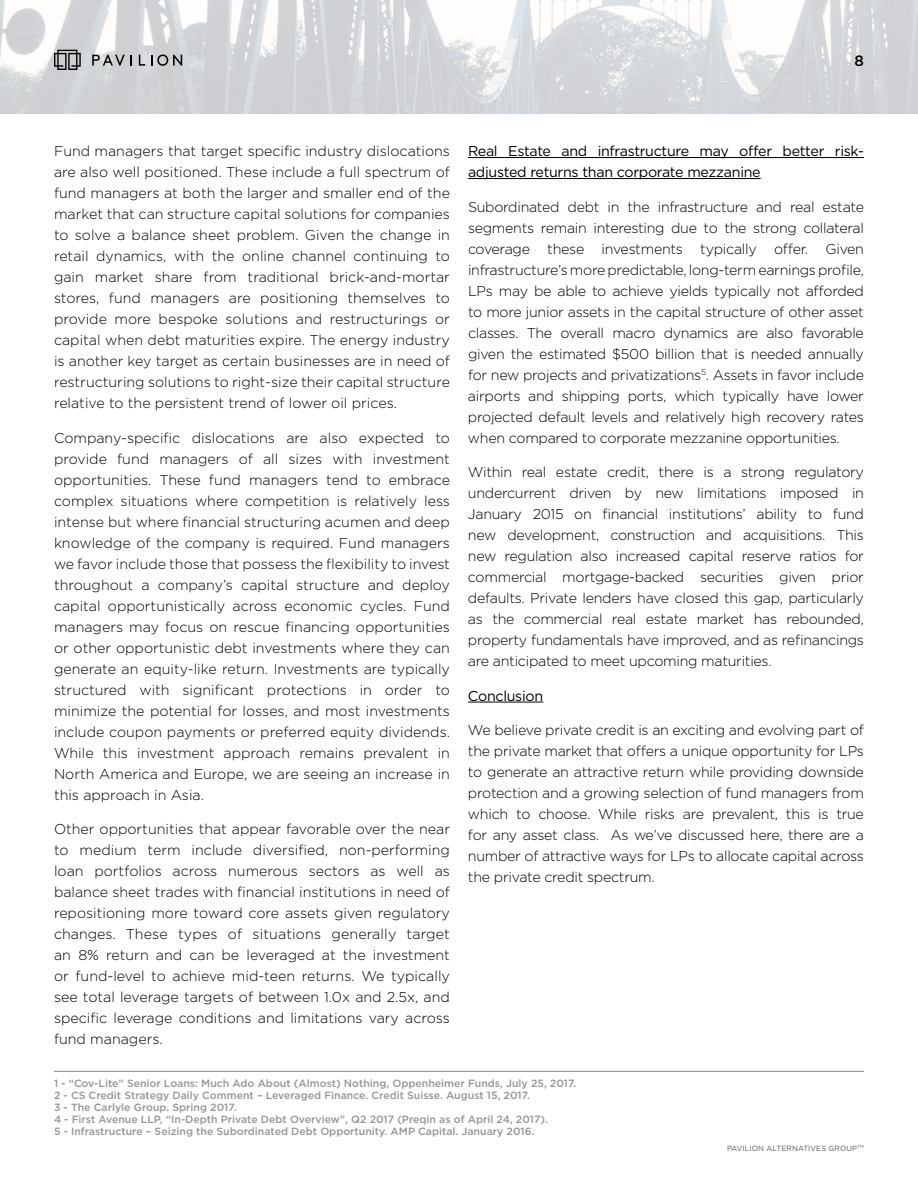
<style>
.page{position:relative;width:918px;height:1188px;background:#fff}
.page>*{position:absolute;margin:0;border:0;box-sizing:border-box;transform-origin:0 0}
.t1{font:500 15px "Gotham";color:#000101}
.t2{font:300 14.25px/21px "Gotham";letter-spacing:-.02em;color:#000;text-align:justify}
.t3{font:14.25px/21px "Gotham";letter-spacing:-.02em;color:#000}
.t4{font:500 10.5px/12px "Gotham";color:#939598}
.t5{font:7.5px "Gotham";letter-spacing:.01em;color:#58595b}
</style>
<div class="page">
<img style="left:0;top:0;width:918px;height:114px">
<svg style="left:92px;top:55px;width:40px;height:11px"></svg>
<svg style="left:139px;top:55px;width:6px;height:11px"></svg>
<svg style="left:151px;top:55px;width:31px;height:11px"></svg>
<svg style="left:54px;top:50px;width:27px;height:20px"></svg>
<hr style="left:468px;top:157px;width:396px;height:1px;background:#000">
<hr style="left:468px;top:178px;width:293px;height:1px;background:#000">
<hr style="left:468px;top:702px;width:75px;height:1px;background:#000">
<hr style="left:54px;top:1071px;width:810px;height:1px;background:#8a898a">
<p class="t1" style="left:855px;top:51px;width:11px">8</p>
<p class="t2" style="left:54px;top:140px;width:398px">Fund managers that target specific industry dislocations are also well positioned. These include a full spectrum of fund managers at both the larger and smaller end of the market that can structure capital solutions for companies to solve a balance sheet problem. Given the change in retail dynamics, with the online channel continuing to gain market share from traditional brick-and-mortar stores, fund managers are positioning themselves to provide more bespoke solutions and restructurings or capital when debt maturities expire. The energy industry is another key target as certain businesses are in need of restructuring solutions to right-size their capital structure relative to the persistent trend of lower oil prices.</p>
<p class="t2" style="left:54px;top:427px;width:398px">Company-specific dislocations are also expected to provide fund managers of all sizes with investment opportunities. These fund managers tend to embrace complex situations where competition is relatively less intense but where financial structuring acumen and deep knowledge of the company is required. Fund managers we favor include those that possess the flexibility to invest throughout a company’s capital structure and deploy capital opportunistically across economic cycles. Fund managers may focus on rescue financing opportunities or other opportunistic debt investments where they can generate an equity-like return. Investments are typically structured with significant protections in order to minimize the potential for losses, and most investments include coupon payments or preferred equity dividends.<br>While this investment approach remains prevalent in North America and Europe, we are seeing an increase in this approach in Asia.</p>
<p class="t2" style="left:54px;top:818px;width:398px">Other opportunities that appear favorable over the near to medium term include diversified, non-performing loan portfolios across numerous sectors as well as balance sheet trades with financial institutions in need of repositioning more toward core assets given regulatory changes. These types of situations generally target an 8% return and can be leveraged at the investment or fund-level to achieve mid-teen returns. We typically see total leverage targets of between 1.0x and 2.5x, and specific leverage conditions and limitations vary across fund managers.</p>
<p class="t3" style="left:468px;top:140px;width:397px">Real Estate and infrastructure may offer better risk&shy;adjusted returns than corporate mezzanine</p>
<p class="t2" style="left:468px;top:196px;width:398px">Subordinated debt in the infrastructure and real estate segments remain interesting due to the strong collateral coverage these investments typically offer. Given infrastructure’s more predictable, long-term earnings profile, LPs may be able to achieve yields typically not afforded to more junior assets in the capital structure of other asset classes. The overall macro dynamics are also favorable given the estimated $500 billion that is needed annually for new projects and privatizations<sup>5</sup>. Assets in favor include airports and shipping ports, which typically have lower projected default levels and relatively high recovery rates when compared to corporate mezzanine opportunities.</p>
<p class="t2" style="left:468px;top:461px;width:398px">Within real estate credit, there is a strong regulatory undercurrent driven by new limitations imposed in January 2015 on financial institutions’ ability to fund new development, construction and acquisitions. This new regulation also increased capital reserve ratios for commercial mortgage-backed securities given prior defaults. Private lenders have closed this gap, particularly as the commercial real estate market has rebounded, property fundamentals have improved, and as refinancings are anticipated to meet upcoming maturities.</p>
<p class="t3" style="left:468px;top:685px;width:77px">Conclusion</p>
<p class="t2" style="left:468px;top:719px;width:398px">We believe private credit is an exciting and evolving part of the private market that offers a unique opportunity for LPs to generate an attractive return while providing downside protection and a growing selection of fund managers from which to choose. While risks are prevalent, this is true for any asset class. As we’ve discussed here, there are a number of attractive ways for LPs to allocate capital across the private credit spectrum.</p>
<p class="t4" style="left:54px;top:1077px;width:524px">1 - “Cov-Lite” Senior Loans: Much Ado About (Almost) Nothing, Oppenheimer Funds, July 25, 2017.<br>2 - CS Credit Strategy Daily Comment – Leveraged Finance. Credit Suisse. August 15, 2017.<br>3 - The Carlyle Group. Spring 2017.<br>4 - First Avenue LLP, “In-Depth Private Debt Overview”, Q2 2017 (Preqin as of April 24, 2017).<br>5 - Infrastructure – Seizing the Subordinated Debt Opportunity. AMP Capital. January 2016.</p>
<p class="t5" style="left:727px;top:1143px;width:138px">PAVILION ALTERNATIVES GROUP<sup>TM</sup></p>
</div>
